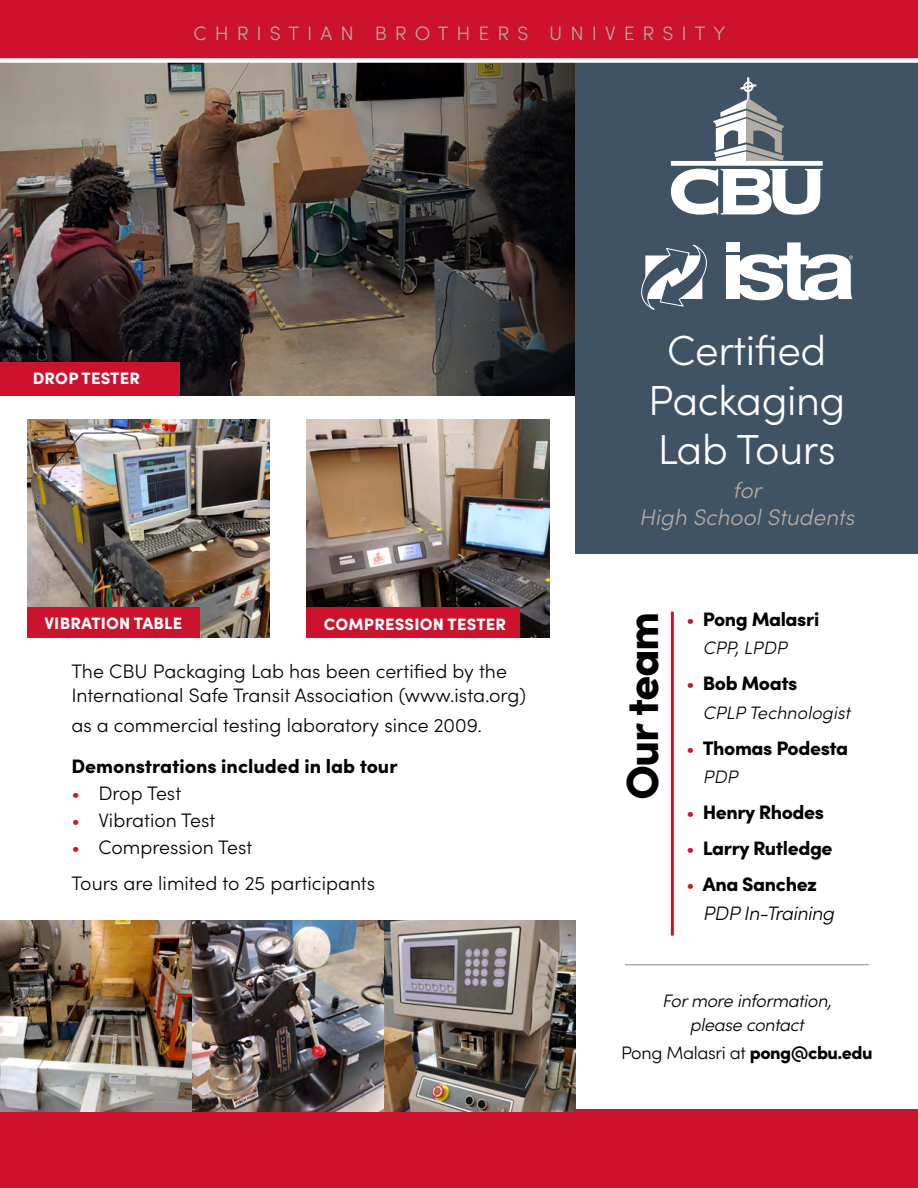
<style>
.page{position:relative;width:918px;height:1188px;background:#fff}
.page>*{position:absolute;margin:0;border:0;box-sizing:border-box;transform-origin:0 0}
.t1{font:900 45px "Sofia Pro";letter-spacing:-.03em;color:#000}
.t2{font:300 42px/49.5px "Sofia Pro";letter-spacing:-.01em;color:#fff;text-align:center}
.t3{font:italic 300 22.5px/27px "Sofia Pro";color:#b3aca5;text-align:center}
.t4{font:300 19.5px/24px "Sofia Pro";color:#000}
.t5{font:900 19.5px "Sofia Pro";letter-spacing:-.02em;color:#000}
.t6{font:900 19.5px "Sofia Pro";color:#000}
.t7{font:300 19.5px "Sofia Pro";letter-spacing:.41em;color:#b3aca5}
.t8{font:italic 300 19.5px/28.5px "Sofia Pro";letter-spacing:-.02em;color:#000}
.t9{font:italic 300 18px/24px "Sofia Pro";letter-spacing:-.02em;color:#000;text-align:center}
.t10{font:300 18px "Sofia Pro";letter-spacing:-.02em;color:#000}
.t11{font:italic 300 18px "Sofia Pro";color:#000}
.t12{font:900 16.5px "Sofia Pro";letter-spacing:.01em;color:#fff}
.s1{color:#cd122d}
.s2{font-weight:300;color:#cd122d}
.s3{font-style:normal;color:#cd122d}
.s4{font-weight:900;font-style:normal}
.s5{font-weight:900}
</style>
<div class="page">
<div style="left:0;top:1110px;width:918px;height:78px;background:#cd122d"></div>
<img style="left:0;top:63px;width:426px;height:332px">
<img style="left:0;top:921px;width:576px;height:190px">
<svg style="left:426px;top:63px;width:150px;height:332px;background:#302c2b"></svg>
<div style="left:576px;top:61px;width:342px;height:493px;background:#3f5364"></div>
<div style="left:0;top:0;width:918px;height:61px;background:#cd122d"></div>
<div style="left:726px;top:242px;width:13px;height:10px;background:#fff"></div>
<div style="left:726px;top:255px;width:13px;height:44px;background:#fff"></div>
<svg style="left:739px;top:242px;width:114px;height:58px"></svg>
<svg style="left:641px;top:244px;width:66px;height:66px"></svg>
<svg style="left:671px;top:77px;width:152px;height:138px"></svg>
<div style="left:0;top:58px;width:918px;height:5px;background:#fff"></div>
<hr style="left:671px;top:612px;width:3px;height:324px;background:#cd122d">
<hr style="left:625px;top:964px;width:244px;height:1px;background:#b3aca5">
<div style="left:0;top:362px;width:180px;height:33px;background:#cd122d"></div>
<img style="left:27px;top:419px;width:243px;height:219px">
<div style="left:27px;top:608px;width:173px;height:30px;background:#cd122d"></div>
<img style="left:307px;top:419px;width:242px;height:219px">
<div style="left:307px;top:608px;width:213px;height:30px;background:#cd122d"></div>
<p class="t7" style="left:194px;top:19px;width:533px">CHRISTIAN BROTHERS UNIVERSITY</p>
<p class="t12" style="left:33px;top:365px;width:109px">DROP TESTER</p>
<h2 class="t2" style="left:648px;top:323px;width:199px">Certified<br>Packaging<br>Lab Tours</h2>
<p class="t3" style="left:639px;top:475px;width:217px">for<br>High School Students</p>
<p class="t12" style="left:44px;top:611px;width:139px">VIBRATION TABLE</p>
<p class="t12" style="left:324px;top:611px;width:184px">COMPRESSION TESTER</p>
<p class="t4" style="left:71px;top:658px;width:456px">The CBU Packaging Lab has been certified by the<br>International Safe Transit Association (www.ista.org)</p>
<p class="t4" style="left:71px;top:712px;width:412px">as a commercial testing laboratory since 2009.</p>
<p class="t6" style="left:71px;top:750px;width:328px">Demonstrations included in lab tour</p>
<p class="t4" style="left:71px;top:780px;width:111px"><span class="s1">•</span> Drop Test</p>
<p class="t4" style="left:71px;top:807px;width:145px"><span class="s1">•</span> Vibration Test</p>
<p class="t4" style="left:71px;top:828px;width:305px;line-height:36px"><span class="s1">•</span> Compression Test<br>Tours are limited to 25 participants</p>
<h1 class="t1" style="left:607px;top:800px;width:190px;rotate:-90deg">Our team</h1>
<p class="t5" style="left:686px;top:604px;width:134px"><span class="s2">•</span> Pong Malasri</p>
<p class="t9" style="left:703px;top:635px;width:86px">CPP, LPDP</p>
<p class="t5" style="left:686px;top:668px;width:113px"><span class="s2">•</span> Bob Moats</p>
<p class="t11" style="left:703px;top:699px;width:149px">CPLP Technologist</p>
<p class="t5" style="left:686px;top:733px;width:163px"><span class="s2">•</span> Thomas Podesta</p>
<p class="t9" style="left:703px;top:764px;width:36px">PDP</p>
<p class="t5" style="left:686px;top:797px;width:139px"><span class="s2">•</span> Henry Rhodes</p>
<p class="t5" style="left:686px;top:833px;width:148px"><span class="s2">•</span> Larry Rutledge</p>
<p class="t8" style="left:703px;top:869px;width:133px;text-indent:-16px"><span class="s3">•</span> <span class="s4">Ana Sanchez<br></span>PDP In-Training</p>
<p class="t9" style="left:662px;top:987px;width:171px">For more information, please contact</p>
<p class="t10" style="left:621px;top:1040px;width:253px">Pong Malasri at <span class="s5">pong@cbu.edu</span></p>
</div>
